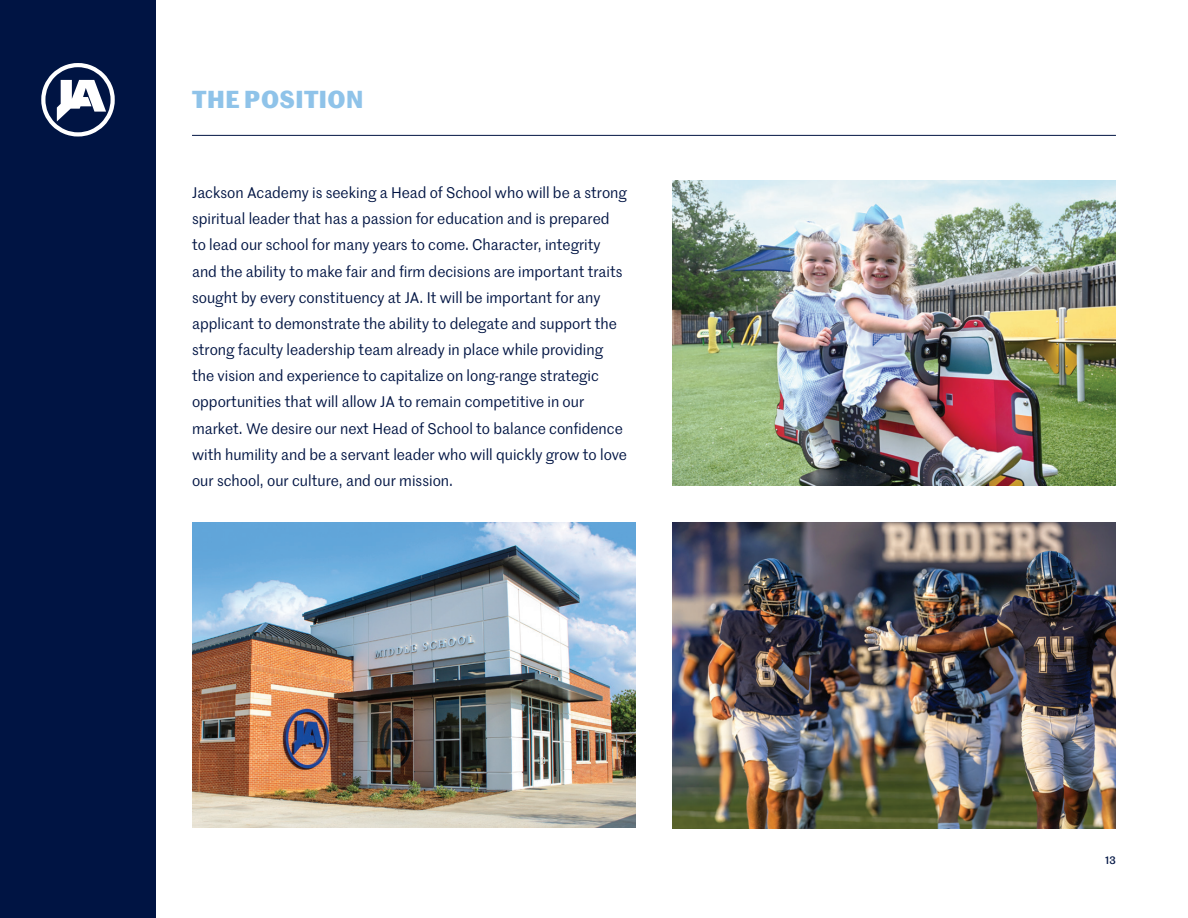
<style>
.page{position:relative;width:1188px;height:918px;background:#fff}
.page>*{position:absolute;margin:0;border:0;box-sizing:border-box;transform-origin:0 0}
.t1{font:700 24px "Marr Sans";letter-spacing:.02em;color:#8fc3e9}
.t2{font:15px/26.2px "Marr Sans";color:#001443}
.t3{font:500 10.5px "Marr Sans";color:#001443}
</style>
<div class="page">
<div style="left:0;top:0;width:156px;height:918px;background:#001443"></div>
<svg style="left:41px;top:63px;width:74px;height:74px"></svg>
<img style="left:192px;top:522px;width:444px;height:306px">
<hr style="left:192px;top:135px;width:924px;height:1px;background:#001443">
<img style="left:672px;top:522px;width:444px;height:306px">
<img style="left:672px;top:180px;width:444px;height:306px">
<h1 class="t1" style="left:192px;top:81px;width:173px">THE POSITION</h1>
<p class="t2" style="left:192px;top:179px;width:436px">Jackson Academy is seeking a Head of School who will be a strong spiritual leader that has a passion for education and is prepared to lead our school for many years to come. Character, integrity and the ability to make fair and firm decisions are important traits sought by every constituency at JA. It will be important for any applicant to demonstrate the ability to delegate and support the strong faculty leadership team already in place while providing the vision and experience to capitalize on long-range strategic opportunities that will allow JA to remain competitive in our market. We desire our next Head of School to balance confidence with humility and be a servant leader who will quickly grow to love our school, our culture, and our mission.</p>
<p class="t3" style="left:1105px;top:853px;width:12px">13</p>
</div>
